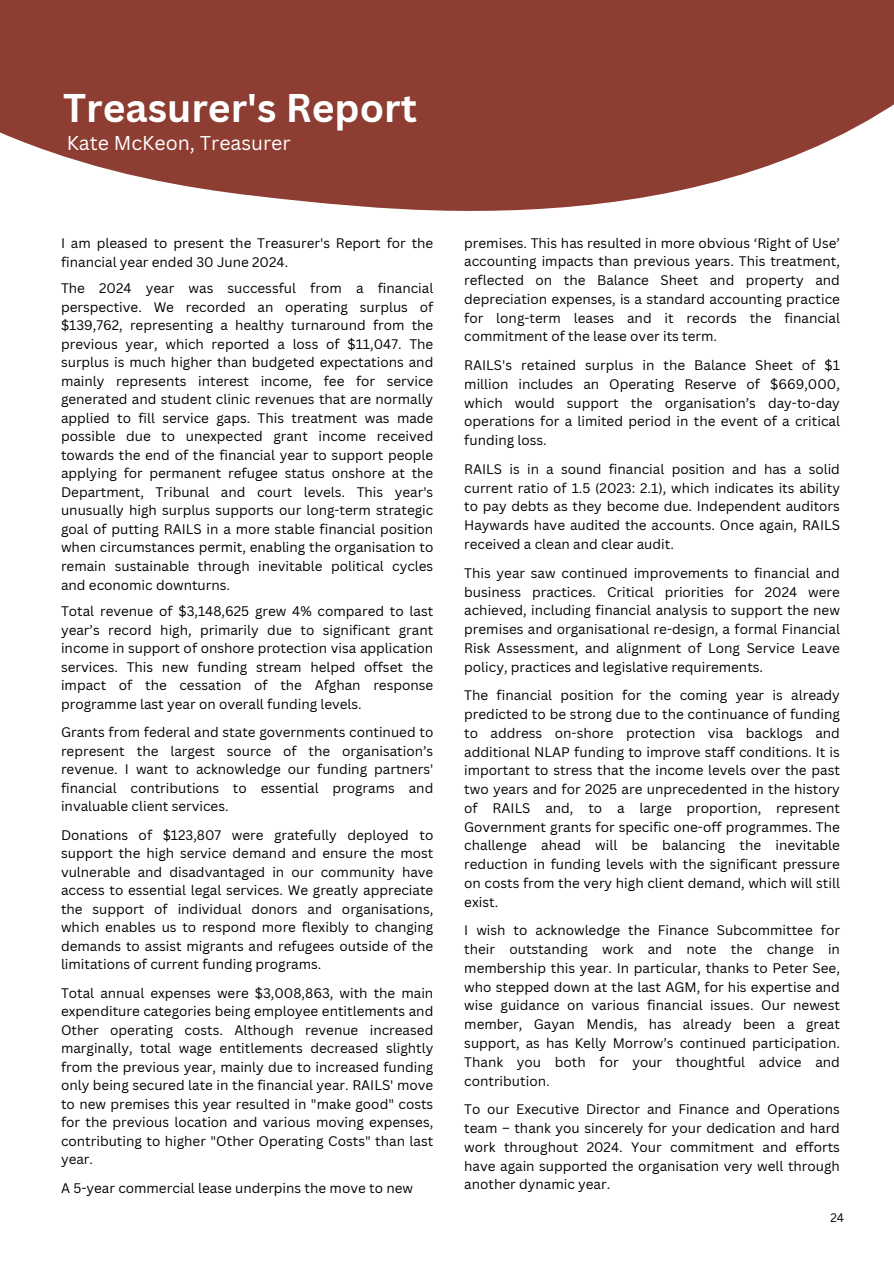
<style>
.page{position:relative;width:894px;height:1264px;background:#fff}
.page>*{position:absolute;margin:0;border:0;box-sizing:border-box;transform-origin:0 0}
.t1{font:700 39px "Canva Sans";color:#fff}
.t2{font:19.5px "Canva Sans";color:#fff}
.t3{font:13.5px/18.5px "Canva Sans";color:#000;text-align:justify}
.t4{font:12px "Canva Sans";color:#000}
</style>
<div class="page">
<svg style="left:0;top:0;width:893px;height:211px;background:#9b554b"></svg>
<p class="t1" style="left:63px;top:80px;width:355px">Treasurer's Report</p>
<p class="t2" style="left:67px;top:129px;width:225px">Kate McKeon, Treasurer</p>
<p class="t3" style="left:61px;top:234px;width:374px">I am pleased to present the Treasurer's Report for the financial year ended 30 June 2024.</p>
<p class="t3" style="left:61px;top:279px;width:374px">The 2024 year was successful from a financial perspective. We recorded an operating surplus of $139,762, representing a healthy turnaround from the previous year, which reported a loss of $11,047. The surplus is much higher than budgeted expectations and mainly represents interest income, fee for service generated and student clinic revenues that are normally applied to fill service gaps. This treatment was made possible due to unexpected grant income received towards the end of the financial year to support people applying for permanent refugee status onshore at the Department, Tribunal and court levels. This year's unusually high surplus supports our long-term strategic goal of putting RAILS in a more stable financial position when circumstances permit, enabling the organisation to remain sustainable through inevitable political cycles and economic downturns.</p>
<p class="t3" style="left:61px;top:601px;width:374px">Total revenue of $3,148,625 grew 4% compared to last year’s record high, primarily due to significant grant income in support of onshore protection visa application services. This new funding stream helped offset the impact of the cessation of the Afghan response programme last year on overall funding levels.</p>
<p class="t3" style="left:61px;top:722px;width:374px">Grants from federal and state governments continued to represent the largest source of the organisation’s revenue. I want to acknowledge our funding partners' financial contributions to essential programs and invaluable client services.</p>
<p class="t3" style="left:61px;top:825px;width:374px">Donations of $123,807 were gratefully deployed to support the high service demand and ensure the most vulnerable and disadvantaged in our community have access to essential legal services. We greatly appreciate the support of individual donors and organisations, which enables us to respond more flexibly to changing demands to assist migrants and refugees outside of the limitations of current funding programs.</p>
<p class="t3" style="left:61px;top:983px;width:374px">Total annual expenses were $3,008,863, with the main expenditure categories being employee entitlements and Other operating costs. Although revenue increased marginally, total wage entitlements decreased slightly from the previous year, mainly due to increased funding only being secured late in the financial year. RAILS' move to new premises this year resulted in "make good" costs for the previous location and various moving expenses, contributing to higher "Other Operating Costs" than last year.</p>
<p class="t3" style="left:61px;top:1178px;width:353px">A 5-year commercial lease underpins the move to new</p>
<p class="t3" style="left:464px;top:233px;width:377px">premises. This has resulted in more obvious ‘Right of Use’ accounting impacts than previous years. This treatment, reflected on the Balance Sheet and property and depreciation expenses, is a standard accounting practice for long-term leases and it records the financial commitment of the lease over its term.</p>
<h1 class="t3" style="left:464px;top:355px;width:377px">RAILS's retained surplus in the Balance Sheet of $1 million includes an Operating Reserve of $669,000, which would support the organisation’s day-to-day operations for a limited period in the event of a critical funding loss.</h1>
<h2 class="t3" style="left:464px;top:459px;width:377px">RAILS is in a sound financial position and has a solid current ratio of 1.5 (2023: 2.1), which indicates its ability to pay debts as they become due. Independent auditors Haywards have audited the accounts. Once again, RAILS received a clean and clear audit.</h2>
<p class="t3" style="left:464px;top:563px;width:377px">This year saw continued improvements to financial and business practices. Critical priorities for 2024 were achieved, including financial analysis to support the new premises and organisational re-design, a formal Financial Risk Assessment, and alignment of Long Service Leave policy, practices and legislative requirements.</p>
<p class="t3" style="left:464px;top:685px;width:377px">The financial position for the coming year is already predicted to be strong due to the continuance of funding to address on-shore protection visa backlogs and additional NLAP funding to improve staff conditions. It is important to stress that the income levels over the past two years and for 2025 are unprecedented in the history of RAILS and, to a large proportion, represent Government grants for specific one-off programmes. The challenge ahead will be balancing the inevitable reduction in funding levels with the significant pressure on costs from the very high client demand, which will still exist.</p>
<p class="t3" style="left:464px;top:920px;width:377px">I wish to acknowledge the Finance Subcommittee for their outstanding work and note the change in membership this year. In particular, thanks to Peter See, who stepped down at the last AGM, for his expertise and wise guidance on various financial issues. Our newest member, Gayan Mendis, has already been a great support, as has Kelly Morrow’s continued participation.<br>Thank you both for your thoughtful advice and contribution.</p>
<p class="t3" style="left:464px;top:1099px;width:377px">To our Executive Director and Finance and Operations team – thank you sincerely for your dedication and hard work throughout 2024. Your commitment and efforts have again supported the organisation very well through another dynamic year.</p>
<p class="t4" style="left:830px;top:1209px;width:15px">24</p>
</div>
